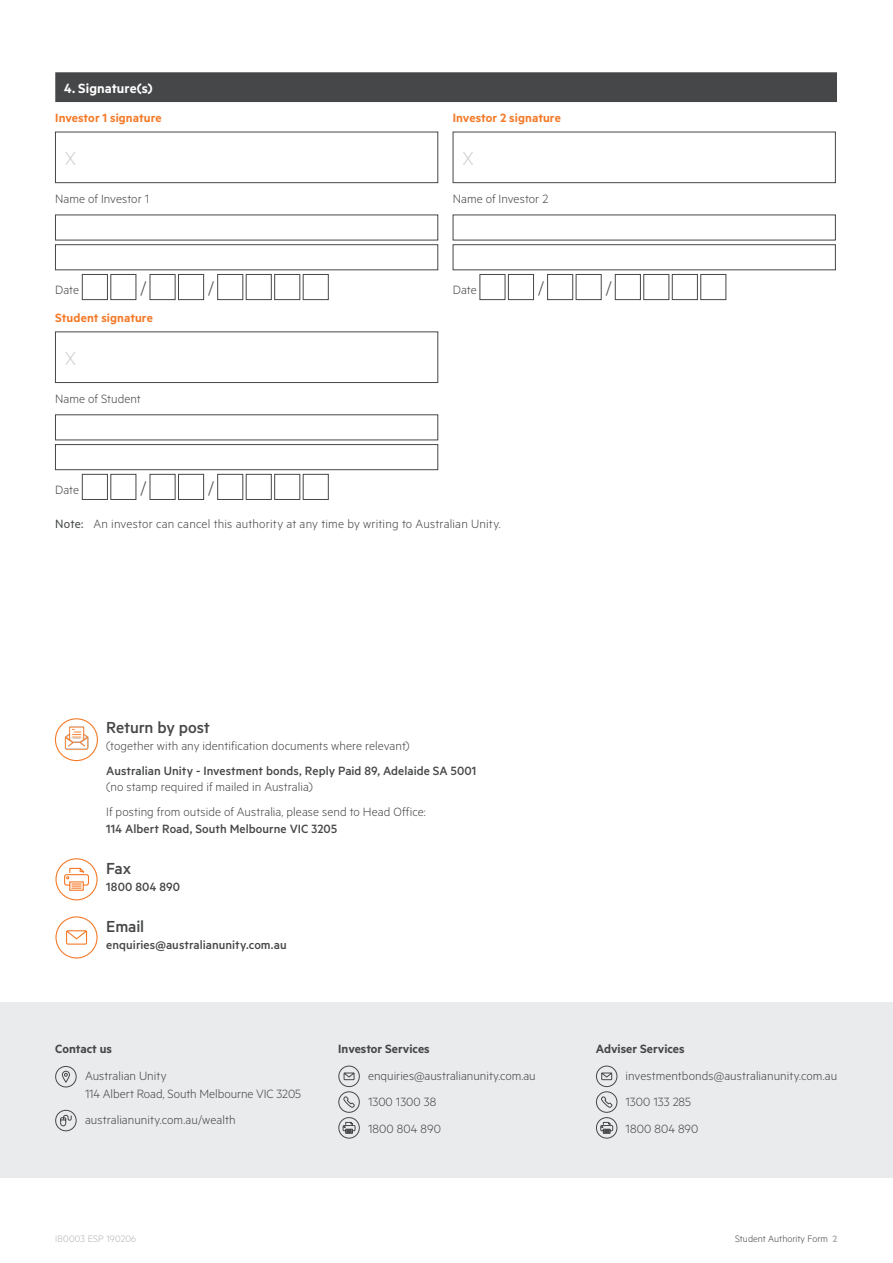
<style>
.page{position:relative;width:893px;height:1263px;background:#fff}
.page>*{position:absolute;margin:0;border:0;box-sizing:border-box;transform-origin:0 0}
.Body{font:300 21px "Metric";color:#cecfd1}
.Body-2{font:300 19.5px "Metric";color:#464748}
.Body-3{font:500 18px "Metric";letter-spacing:-.01em;color:#464748}
.Numbered_Box{font:600 15px "Metric";color:#fff}
.Body-4{font:300 13.5px/16.5px "Metric";letter-spacing:.005em;color:#464748}
.Body-5{font:500 13.5px/16.5px "Metric";letter-spacing:.005em;color:#464748}
.Subhead_Orange{font:600 13.5px "Metric";letter-spacing:.005em;color:#f47b2a}
.t1{font:600 13.5px "Metric";color:#464748}
.t2{font:300 10.5px "Metric";color:#464748}
.t3{font:300 10.5px "Metric";letter-spacing:.01em;color:#b2b3b7}
.s1{font-weight:400}
.s2{font-weight:300}
.s3{font-weight:500}
.s4{font-weight:600;color:#b2b3b7}
</style>
<div class="page">
<div style="left:55px;top:72px;width:782px;height:30px;background:#464748"></div>
<div style="left:55px;top:132px;width:383px;height:51px;border:1px solid #464748"></div>
<div style="left:453px;top:132px;width:383px;height:51px;border:1px solid #464748"></div>
<div style="left:55px;top:244px;width:383px;height:26px;background:#fff;border:1px solid #464748"></div>
<div style="left:453px;top:244px;width:383px;height:26px;background:#fff;border:1px solid #464748"></div>
<div style="left:82px;top:274px;width:26px;height:26px;background:#fff;border:1px solid #464748"></div>
<div style="left:111px;top:274px;width:25px;height:26px;background:#fff;border:1px solid #464748"></div>
<div style="left:150px;top:274px;width:25px;height:26px;background:#fff;border:1px solid #464748"></div>
<div style="left:178px;top:274px;width:26px;height:26px;background:#fff;border:1px solid #464748"></div>
<div style="left:217px;top:274px;width:26px;height:26px;background:#fff;border:1px solid #464748"></div>
<div style="left:246px;top:274px;width:25px;height:26px;background:#fff;border:1px solid #464748"></div>
<div style="left:274px;top:274px;width:26px;height:26px;background:#fff;border:1px solid #464748"></div>
<div style="left:303px;top:274px;width:25px;height:26px;background:#fff;border:1px solid #464748"></div>
<div style="left:480px;top:274px;width:25px;height:26px;background:#fff;border:1px solid #464748"></div>
<div style="left:508px;top:274px;width:26px;height:26px;background:#fff;border:1px solid #464748"></div>
<div style="left:547px;top:274px;width:26px;height:26px;background:#fff;border:1px solid #464748"></div>
<div style="left:576px;top:274px;width:25px;height:26px;background:#fff;border:1px solid #464748"></div>
<div style="left:615px;top:274px;width:26px;height:26px;background:#fff;border:1px solid #464748"></div>
<div style="left:644px;top:274px;width:25px;height:26px;background:#fff;border:1px solid #464748"></div>
<div style="left:672px;top:274px;width:26px;height:26px;background:#fff;border:1px solid #464748"></div>
<div style="left:701px;top:274px;width:25px;height:26px;background:#fff;border:1px solid #464748"></div>
<div style="left:55px;top:332px;width:383px;height:51px;border:1px solid #464748"></div>
<div style="left:55px;top:444px;width:383px;height:26px;background:#fff;border:1px solid #464748"></div>
<div style="left:82px;top:474px;width:26px;height:26px;background:#fff;border:1px solid #464748"></div>
<div style="left:111px;top:474px;width:25px;height:26px;background:#fff;border:1px solid #464748"></div>
<div style="left:150px;top:474px;width:25px;height:26px;background:#fff;border:1px solid #464748"></div>
<div style="left:178px;top:474px;width:26px;height:26px;background:#fff;border:1px solid #464748"></div>
<div style="left:217px;top:474px;width:26px;height:26px;background:#fff;border:1px solid #464748"></div>
<div style="left:246px;top:474px;width:25px;height:26px;background:#fff;border:1px solid #464748"></div>
<div style="left:274px;top:474px;width:26px;height:26px;background:#fff;border:1px solid #464748"></div>
<div style="left:303px;top:474px;width:25px;height:26px;background:#fff;border:1px solid #464748"></div>
<svg style="left:55px;top:858px;width:43px;height:43px"></svg>
<svg style="left:55px;top:916px;width:43px;height:43px"></svg>
<div style="left:55px;top:718px;width:43px;height:43px;border:1px solid #f47b2a;border-radius:50%"></div>
<img style="left:64px;top:725px;width:28px;height:29px">
<div style="left:0;top:1002px;width:893px;height:176px;background:#eaebec"></div>
<svg style="left:55px;top:1066px;width:22px;height:21px"></svg>
<div style="left:55px;top:1110px;width:21px;height:21px;border:1px solid #464748;border-radius:50%"></div>
<svg style="left:60px;top:1115px;width:12px;height:11px"></svg>
<svg style="left:338px;top:1065px;width:22px;height:74px"></svg>
<svg style="left:596px;top:1065px;width:21px;height:74px"></svg>
<p class="Numbered_Box" style="left:64px;top:79px;width:90px">4. Signature(s)</p>
<p class="Subhead_Orange" style="left:55px;top:110px;width:108px">Investor 1 signature</p>
<p class="Subhead_Orange" style="left:453px;top:110px;width:110px">Investor 2 signature</p>
<p class="Body" style="left:65px;top:146px;width:13px">X</p>
<p class="Body" style="left:462px;top:146px;width:13px">X</p>
<p class="Body-4" style="left:55px;top:190px;width:95px">Name of Investor 1</p>
<p class="Body-4" style="left:453px;top:190px;width:97px">Name of Investor 2</p>
<p class="Body-4" style="left:55px;top:281px;width:25px">Date</p>
<p class="Body-2" style="left:140px;top:276px;width:7px">/</p>
<p class="Body-2" style="left:208px;top:276px;width:7px">/</p>
<p class="Body-4" style="left:453px;top:281px;width:25px">Date</p>
<p class="Body-2" style="left:538px;top:276px;width:7px">/</p>
<p class="Body-2" style="left:606px;top:276px;width:7px">/</p>
<p class="Subhead_Orange" style="left:55px;top:310px;width:99px">Student signature</p>
<p class="Body" style="left:65px;top:346px;width:13px">X</p>
<p class="Body-4" style="left:55px;top:390px;width:87px">Name of Student</p>
<p class="Body-4" style="left:55px;top:481px;width:25px">Date</p>
<p class="Body-2" style="left:140px;top:476px;width:7px">/</p>
<p class="Body-2" style="left:208px;top:476px;width:7px">/</p>
<p class="Body-4" style="left:55px;top:515px;width:447px"><span class="s1">Note:</span> An investor can cancel this authority at any time by writing to Australian Unity.</p>
<p class="Body-3" style="left:106px;top:717px;width:105px">Return by post</p>
<p class="Body-4" style="left:106px;top:736px;width:305px">(together with any identification documents where relevant)</p>
<p class="Body-5" style="left:106px;top:762px;width:372px">Australian Unity - Investment bonds, Reply Paid 89, Adelaide SA 5001 <span class="s2">(no stamp required if mailed in Australia)</span></p>
<p class="Body-4" style="left:106px;top:803px;width:321px">If posting from outside of Australia, please send to Head Office:<br><span class="s3">114 Albert Road, South Melbourne VIC 3205</span></p>
<p class="Body-3" style="left:106px;top:858px;width:26px">Fax</p>
<p class="Body-5" style="left:106px;top:878px;width:75px">1800 804 890</p>
<p class="Body-3" style="left:106px;top:916px;width:39px">Email</p>
<p class="Body-5" style="left:106px;top:936px;width:182px">enquiries@australianunity.com.au</p>
<p class="t1" style="left:55px;top:1041px;width:58px">Contact us</p>
<p class="Body-4" style="left:85px;top:1067px;width:83px">Australian Unity</p>
<p class="Body-4" style="left:85px;top:1085px;width:218px">114 Albert Road, South Melbourne VIC 3205</p>
<p class="Body-4" style="left:85px;top:1111px;width:152px">australianunity.com.au/wealth</p>
<p class="t1" style="left:338px;top:1041px;width:93px">Investor Services</p>
<p class="Body-4" style="left:368px;top:1067px;width:169px">enquiries@australianunity.com.au</p>
<p class="Body-4" style="left:368px;top:1093px;width:70px">1300 1300 38</p>
<p class="Body-4" style="left:368px;top:1120px;width:74px">1800 804 890</p>
<p class="t1" style="left:596px;top:1041px;width:90px">Adviser Services</p>
<p class="Body-4" style="left:626px;top:1067px;width:213px">investmentbonds@australianunity.com.au</p>
<p class="Body-4" style="left:626px;top:1093px;width:67px">1300 133 285</p>
<p class="Body-4" style="left:626px;top:1120px;width:74px">1800 804 890</p>
<p class="t3" style="left:55px;top:1232px;width:82px">IB0003 ESP 190206</p>
<p class="t2" style="left:735px;top:1232px;width:104px">Student Authority Form <span class="s4">2</span></p>
</div>
